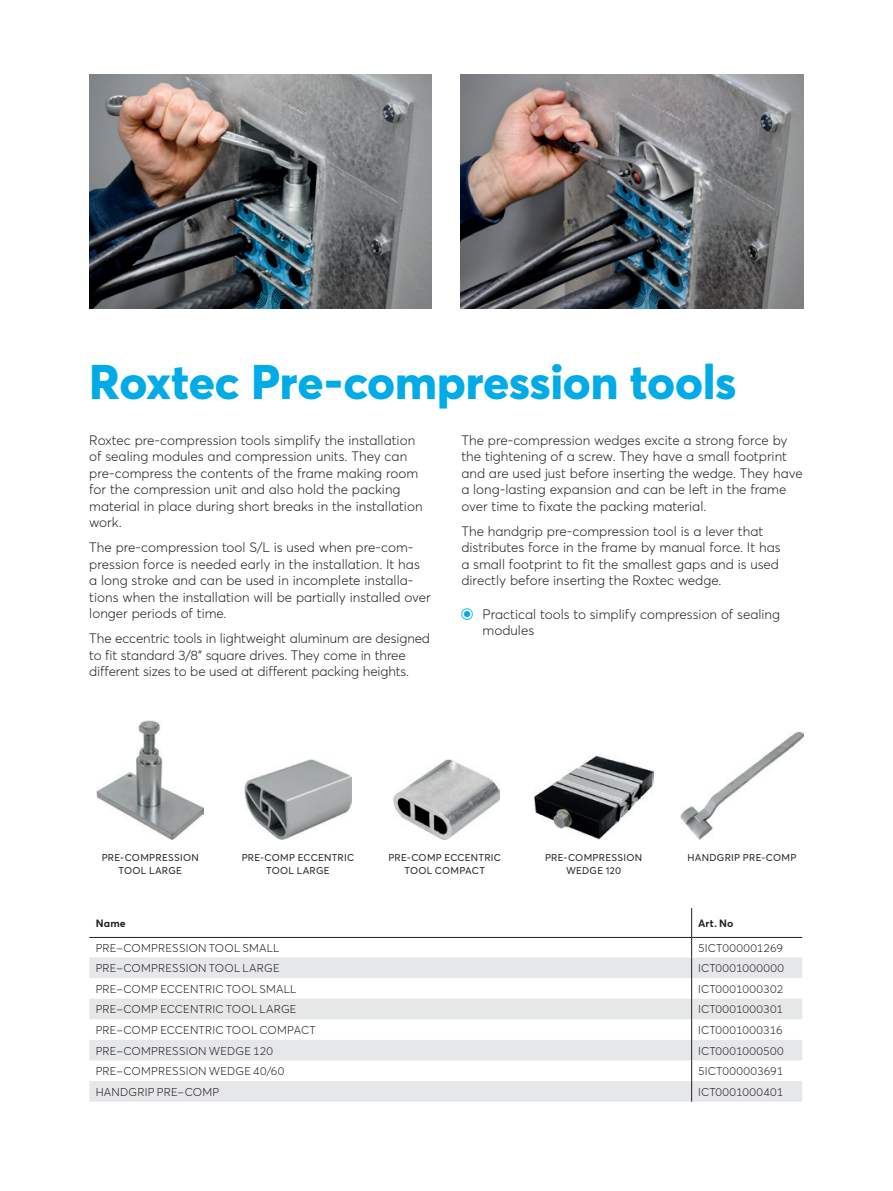
<style>
.page{position:relative;width:893px;height:1191px;background:#fff}
.page>*{position:absolute;margin:0;border:0;box-sizing:border-box;transform-origin:0 0}
.t1{font:800 48px "Averta";letter-spacing:-.005em;color:#00abe7}
.t2{font:300 13.5px/16.5px "Averta";color:#231f20}
.t3{font:300 11.25px "Averta";letter-spacing:.015em;color:#231f20}
.t4{font:300 11.25px "Averta";letter-spacing:.035em;color:#231f20}
.t5{font:700 10.5px "Averta";letter-spacing:.02em;color:#231f20}
.t6{font:9.75px/12.8px "Averta";letter-spacing:.025em;color:#231f20;text-align:center}
</style>
<div class="page">
<svg style="left:89px;top:957px;width:713px;height:144px;fill:#e6e7e9"></svg>
<hr style="left:89px;top:937px;width:603px;height:1px;background:#231f20">
<hr style="left:692px;top:937px;width:110px;height:1px;background:#231f20">
<svg style="left:691px;top:908px;width:1px;height:193px"></svg>
<img style="left:90px;top:74px;width:342px;height:234px">
<img style="left:461px;top:74px;width:343px;height:234px">
<img style="left:97px;top:720px;width:107px;height:119px">
<img style="left:245px;top:759px;width:106px;height:80px">
<img style="left:534px;top:755px;width:119px;height:84px">
<img style="left:680px;top:732px;width:124px;height:107px">
<img style="left:393px;top:759px;width:107px;height:80px">
<h1 class="t1" style="left:89px;top:351px;width:649px">Roxtec Pre-compression tools</h1>
<p class="t2" style="left:89px;top:432px;width:335px">Roxtec pre-compression tools simplify the installation of sealing modules and compression units. They can pre-compress the contents of the frame making room for the compression unit and also hold the packing material in place during short breaks in the installation work.</p>
<p class="t2" style="left:89px;top:539px;width:343px">The pre-compression tool S/L is used when pre-com&shy;pression force is needed early in the installation. It has a long stroke and can be used in incomplete installa&shy;tions when the installation will be partially installed over longer periods of time.</p>
<p class="t2" style="left:89px;top:630px;width:342px">The eccentric tools in lightweight aluminum are designed to fit standard 3/8” square drives. They come in three different sizes to be used at different packing heights.</p>
<p class="t2" style="left:461px;top:432px;width:343px">The pre-compression wedges excite a strong force by the tightening of a screw. They have a small footprint and are used just before inserting the wedge. They have a long-lasting expansion and can be left in the frame over time to fixate the packing material.</p>
<p class="t2" style="left:461px;top:523px;width:321px">The handgrip pre-compression tool is a lever that distributes force in the frame by manual force. It has a small footprint to fit the smallest gaps and is used directly before inserting the Roxtec wedge.</p>
<p class="t2" style="left:483px;top:606px;width:299px">Practical tools to simplify compression of sealing modules</p>
<p class="t6" style="left:102px;top:851px;width:99px">PRE-COMPRESSION<br>TOOL LARGE</p>
<p class="t6" style="left:242px;top:851px;width:114px">PRE-COMP ECCENTRIC<br>TOOL LARGE</p>
<p class="t6" style="left:388px;top:851px;width:114px">PRE-COMP ECCENTRIC</p>
<p class="t6" style="left:688px;top:851px;width:110px">HANDGRIP PRE-COMP</p>
<p class="t6" style="left:545px;top:851px;width:99px">PRE-COMPRESSION<br>WEDGE 120</p>
<p class="t6" style="left:404px;top:864px;width:82px">TOOL COMPACT</p>
<p class="t5" style="left:96px;top:916px;width:32px">Name</p>
<p class="t5" style="left:698px;top:916px;width:37px">Art. No</p>
<p class="t3" style="left:96px;top:940px;width:185px">PRE-COMPRESSION TOOL SMALL</p>
<p class="t3" style="left:698px;top:940px;width:87px">5ICT000001269</p>
<p class="t3" style="left:96px;top:961px;width:185px">PRE-COMPRESSION TOOL LARGE</p>
<p class="t4" style="left:698px;top:961px;width:88px">ICT0001000000</p>
<p class="t3" style="left:96px;top:981px;width:202px">PRE-COMP ECCENTRIC TOOL SMALL</p>
<p class="t3" style="left:698px;top:981px;width:87px">ICT0001000302</p>
<p class="t3" style="left:96px;top:1002px;width:202px">PRE-COMP ECCENTRIC TOOL LARGE</p>
<p class="t3" style="left:698px;top:1002px;width:87px">ICT0001000301</p>
<p class="t3" style="left:96px;top:1023px;width:222px">PRE-COMP ECCENTRIC TOOL COMPACT</p>
<p class="t3" style="left:698px;top:1023px;width:86px">ICT0001000316</p>
<p class="t3" style="left:96px;top:1043px;width:179px">PRE-COMPRESSION WEDGE 120</p>
<p class="t3" style="left:698px;top:1043px;width:87px">ICT0001000500</p>
<p class="t3" style="left:96px;top:1064px;width:190px">PRE-COMPRESSION WEDGE 40/60</p>
<p class="t3" style="left:698px;top:1064px;width:87px">5ICT000003691</p>
<p class="t3" style="left:96px;top:1084px;width:125px">HANDGRIP PRE-COMP</p>
<p class="t3" style="left:698px;top:1084px;width:87px">ICT0001000401</p>
</div>
